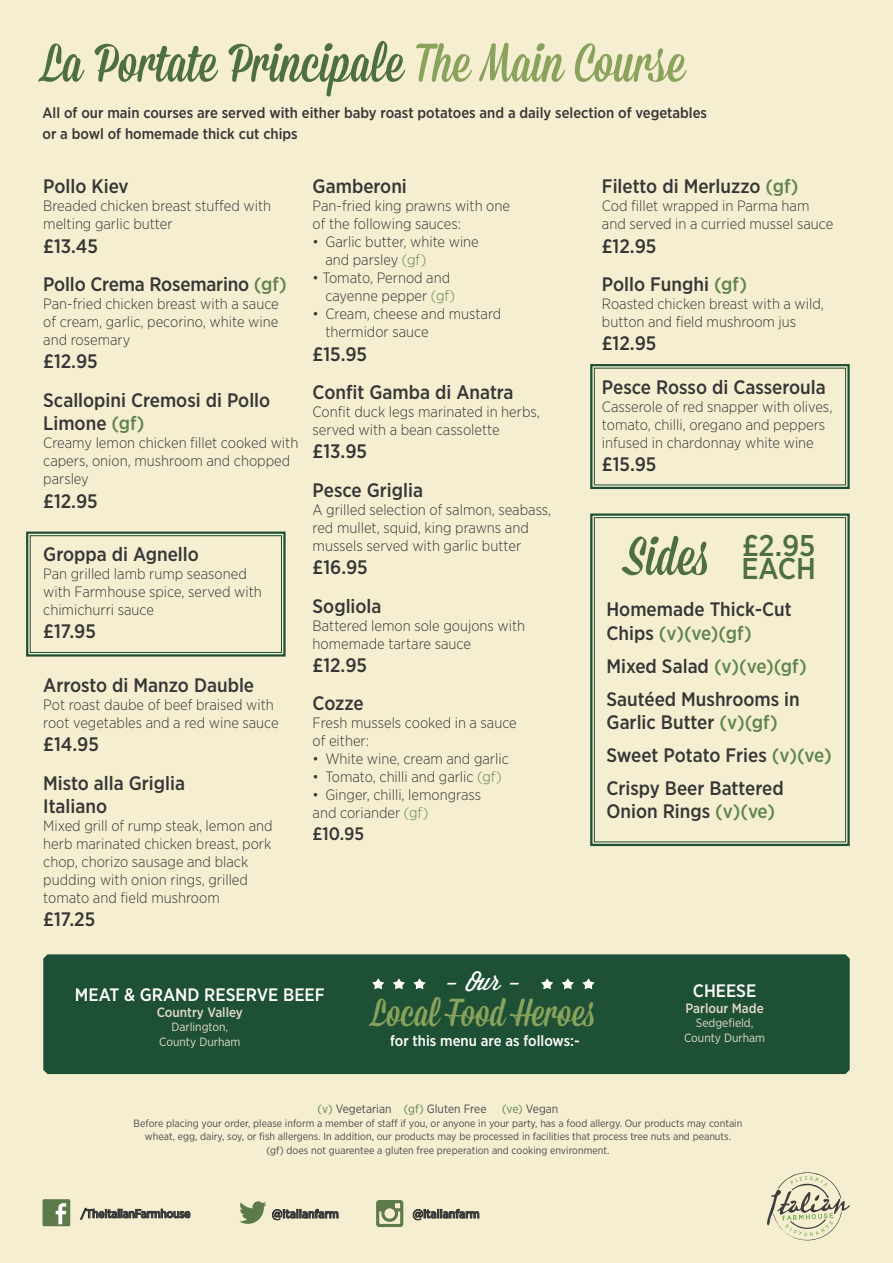
<style>
.page{position:relative;width:893px;height:1263px;background:#f5eed1}
.page>*{position:absolute;margin:0;border:0;box-sizing:border-box;transform-origin:0 0}
.t1{font:54px "Mission Script";color:#4e7041}
.t2{font:39px "Mission Script";color:#89a25c}
.t3{font:500 30px "Gotham Narrow";color:#4e7041}
.t4{font:24px "Wisdom Script AI";color:#fff}
.t5{font:500 19.5px/23.4px "Gotham Narrow";color:#363636}
.t6{font:500 19.5px "Gotham Narrow";color:#60854f}
.t7{font:500 18px "Gotham Narrow";color:#fff}
.t8{font:500 18px "Gotham Narrow";color:#363636}
.t9{font:300 15px/18px "Gotham Narrow";color:#363636}
.t10{font:500 15px "Gotham Narrow";color:#363636}
.t11{font:500 15px "Gotham Narrow";color:#fff}
.t12{font:500 13.5px "Gotham Narrow";color:#e1dbc7}
.t13{font:12px "Gotham Narrow";color:#e1dbc7}
.t14{font:500 12px "Gotham Narrow";letter-spacing:-.01em;color:#363636}
.t15{font:12px "Gotham Narrow";color:#4b4c4d}
.t16{font:10.5px "Gotham Narrow";color:#4b4c4d}
.s1{color:#89a25c}
.s2{color:#60854f}
.s3{color:#363636}
</style>
<div class="page">
<svg style="left:590px;top:513px;width:260px;height:334px"></svg>
<div style="left:594px;top:517px;width:252px;height:325px;border:1px solid #1e5035"></div>
<div style="left:43px;top:954px;width:807px;height:120px;background:#1e5035"></div>
<svg style="left:372px;top:978px;width:12px;height:11px"></svg>
<svg style="left:393px;top:978px;width:12px;height:11px"></svg>
<svg style="left:413px;top:978px;width:13px;height:11px"></svg>
<svg style="left:541px;top:978px;width:12px;height:11px"></svg>
<svg style="left:562px;top:978px;width:12px;height:11px"></svg>
<svg style="left:582px;top:978px;width:13px;height:11px"></svg>
<svg style="left:590px;top:364px;width:260px;height:125px"></svg>
<div style="left:594px;top:368px;width:252px;height:117px;border:1px solid #1e5035"></div>
<svg style="left:26px;top:531px;width:260px;height:126px"></svg>
<div style="left:30px;top:535px;width:252px;height:118px;border:1px solid #1e5035"></div>
<svg style="left:80px;top:1208px;width:110px;height:11px"></svg>
<div style="left:43px;top:1199px;width:27px;height:27px;background:#5d7a4a;border-radius:2px"></div>
<svg style="left:56px;top:1203px;width:10px;height:21px"></svg>
<svg style="left:239px;top:1201px;width:99px;height:23px"></svg>
<svg style="left:376px;top:1200px;width:27px;height:27px"></svg>
<svg style="left:413px;top:1209px;width:66px;height:11px"></svg>
<svg style="left:767px;top:1172px;width:83px;height:68px"></svg>
<p class="t1" style="left:43px;top:30px;width:644px">La Portate Principale <span class="s1">The Main Course</span></p>
<p class="t10" style="left:43px;top:103px;width:666px">All of our main courses are served with either baby roast potatoes and a daily selection of vegetables</p>
<p class="t10" style="left:43px;top:124px;width:257px">or a bowl of homemade thick cut chips</p>
<p class="t5" style="left:43px;top:174px;width:87px">Pollo Kiev</p>
<p class="t9" style="left:43px;top:196px;width:229px">Breaded chicken breast stuffed with</p>
<p class="t9" style="left:43px;top:214px;width:131px">melting garlic butter</p>
<p class="t5" style="left:43px;top:234px;width:56px">£13.45</p>
<p class="t5" style="left:43px;top:272px;width:245px">Pollo Crema Rosemarino <span class="s2">(gf)</span></p>
<p class="t9" style="left:43px;top:294px;width:237px">Pan-fried chicken breast with a sauce</p>
<p class="t9" style="left:43px;top:312px;width:237px">of cream, garlic, pecorino, white wine and rosemary</p>
<p class="t5" style="left:43px;top:350px;width:56px">£12.95</p>
<p class="t5" style="left:43px;top:388px;width:229px">Scallopini Cremosi di Pollo<br>Limone <span class="s2">(gf)</span></p>
<p class="t9" style="left:43px;top:434px;width:257px">Creamy lemon chicken fillet cooked with capers, onion, mushroom and chopped parsley</p>
<p class="t5" style="left:43px;top:489px;width:56px">£12.95</p>
<p class="t5" style="left:43px;top:542px;width:157px">Groppa di Agnello</p>
<p class="t9" style="left:43px;top:564px;width:220px">Pan grilled lamb rump seasoned with Farmhouse spice, served with chimichurri sauce</p>
<p class="t5" style="left:43px;top:620px;width:54px">£17.95</p>
<p class="t5" style="left:43px;top:673px;width:212px">Arrosto di Manzo Dauble</p>
<p class="t9" style="left:43px;top:695px;width:237px">Pot roast daube of beef braised with root vegetables and a red wine sauce</p>
<p class="t5" style="left:43px;top:732px;width:57px">£14.95</p>
<p class="t5" style="left:43px;top:771px;width:143px">Misto alla Griglia</p>
<p class="t5" style="left:43px;top:794px;width:65px">Italiano</p>
<p class="t9" style="left:43px;top:816px;width:231px">Mixed grill of rump steak, lemon and herb marinated chicken breast, pork chop, chorizo sausage and black pudding with onion rings, grilled</p>
<p class="t9" style="left:43px;top:888px;width:178px">tomato and field mushroom</p>
<p class="t5" style="left:43px;top:908px;width:53px">£17.25</p>
<p class="t5" style="left:313px;top:174px;width:96px">Gamberoni</p>
<p class="t9" style="left:313px;top:196px;width:199px">Pan-fried king prawns with one</p>
<p class="t9" style="left:313px;top:214px;width:150px">of the following sauces:</p>
<p class="t9" style="left:313px;top:232px;width:168px">• Garlic butter, white wine</p>
<p class="t9" style="left:325px;top:250px;width:102px">and parsley <span class="s2">(gf)</span></p>
<p class="t9" style="left:313px;top:268px;width:139px">• Tomato, Pernod and</p>
<p class="t9" style="left:325px;top:286px;width:131px">cayenne pepper <span class="s2">(gf)</span></p>
<p class="t9" style="left:313px;top:304px;width:190px">• Cream, cheese and mustard</p>
<p class="t9" style="left:325px;top:322px;width:105px">thermidor sauce</p>
<p class="t5" style="left:313px;top:342px;width:56px">£15.95</p>
<p class="t5" style="left:313px;top:380px;width:202px">Confit Gamba di Anatra</p>
<p class="t9" style="left:313px;top:402px;width:229px">Confit duck legs marinated in herbs, served with a bean cassolette</p>
<p class="t5" style="left:313px;top:440px;width:56px">£13.95</p>
<p class="t5" style="left:313px;top:478px;width:112px">Pesce Griglia</p>
<p class="t9" style="left:313px;top:500px;width:240px">A grilled selection of salmon, seabass, red mullet, squid, king prawns and mussels served with garlic butter</p>
<p class="t5" style="left:313px;top:555px;width:57px">£16.95</p>
<p class="t5" style="left:313px;top:594px;width:70px">Sogliola</p>
<p class="t9" style="left:313px;top:616px;width:214px">Battered lemon sole goujons with homemade tartare sauce</p>
<p class="t5" style="left:313px;top:653px;width:56px">£12.95</p>
<p class="t5" style="left:313px;top:692px;width:53px">Cozze</p>
<p class="t9" style="left:313px;top:714px;width:206px">Fresh mussels cooked in a sauce</p>
<p class="t9" style="left:313px;top:732px;width:58px">of either:</p>
<p class="t9" style="left:313px;top:750px;width:198px">• White wine, cream and garlic</p>
<p class="t9" style="left:313px;top:768px;width:190px">• Tomato, chilli and garlic <span class="s2">(gf)</span></p>
<p class="t9" style="left:313px;top:786px;width:170px">• Ginger, chilli, lemongrass</p>
<p class="t9" style="left:313px;top:804px;width:117px">and coriander <span class="s2">(gf)</span></p>
<p class="t8" style="left:313px;top:822px;width:53px">£10.95</p>
<p class="t5" style="left:602px;top:174px;width:198px">Filetto di Merluzzo <span class="s2">(gf)</span></p>
<p class="t9" style="left:602px;top:196px;width:209px">Cod fillet wrapped in Parma ham</p>
<p class="t9" style="left:602px;top:214px;width:233px">and served in a curried mussel sauce</p>
<p class="t5" style="left:602px;top:234px;width:56px">£12.95</p>
<p class="t5" style="left:602px;top:272px;width:147px">Pollo Funghi <span class="s2">(gf)</span></p>
<p class="t9" style="left:602px;top:294px;width:224px">Roasted chicken breast with a wild, button and field mushroom jus</p>
<p class="t5" style="left:602px;top:332px;width:56px">£12.95</p>
<p class="t5" style="left:602px;top:375px;width:225px">Pesce Rosso di Casseroula</p>
<p class="t9" style="left:602px;top:397px;width:232px">Casserole of red snapper with olives, tomato, chilli, oregano and peppers infused in chardonnay white wine</p>
<p class="t5" style="left:602px;top:453px;width:56px">£15.95</p>
<p class="t1" style="left:625px;top:524px;width:84px">Sides</p>
<p class="t3" style="left:742px;top:526px;width:75px">£2.95</p>
<p class="t3" style="left:741px;top:550px;width:76px">EACH</p>
<p class="t5" style="left:606px;top:597px;width:187px">Homemade Thick-Cut</p>
<p class="t6" style="left:606px;top:620px;width:147px"><span class="s3">Chips</span> (v)(ve)(gf)</p>
<p class="t6" style="left:606px;top:653px;width:202px"><span class="s3">Mixed Salad</span> (v)(ve)(gf)</p>
<p class="t5" style="left:606px;top:687px;width:195px">Sautéed Mushrooms in</p>
<p class="t5" style="left:606px;top:710px;width:173px">Garlic Butter <span class="s2">(v)(gf)</span></p>
<p class="t5" style="left:606px;top:743px;width:227px">Sweet Potato Fries <span class="s2">(v)(ve)</span></p>
<p class="t5" style="left:606px;top:776px;width:179px">Crispy Beer Battered</p>
<p class="t5" style="left:606px;top:800px;width:170px">Onion Rings <span class="s2">(v)(ve)</span></p>
<p class="t7" style="left:75px;top:983px;width:251px">MEAT &amp; GRAND RESERVE BEEF</p>
<p class="t12" style="left:157px;top:1004px;width:88px">Country Valley</p>
<p class="t13" style="left:171px;top:1020px;width:58px">Darlington,</p>
<p class="t13" style="left:159px;top:1034px;width:83px">County Durham</p>
<p class="t4" style="left:445px;top:963px;width:77px">- Our -</p>
<p class="t2" style="left:372px;top:989px;width:223px">Local Food Heroes</p>
<p class="t11" style="left:390px;top:1031px;width:191px">for this menu are as follows:-</p>
<p class="t7" style="left:693px;top:979px;width:65px">CHEESE</p>
<p class="t12" style="left:685px;top:999px;width:80px">Parlour Made</p>
<p class="t13" style="left:696px;top:1015px;width:59px">Sedgefield,</p>
<p class="t13" style="left:684px;top:1030px;width:83px">County Durham</p>
<p class="t15" style="left:318px;top:1101px;width:170px"><span class="s2">(v)</span> Vegetarian <span class="s2">(gf)</span> Gluten Free</p>
<p class="t15" style="left:502px;top:1101px;width:58px"><span class="s2">(ve)</span> Vegan</p>
<p class="t16" style="left:134px;top:1116px;width:610px">Before placing your order, please inform a member of staff if you, or anyone in your party, has a food allergy. Our products may contain</p>
<p class="t16" style="left:145px;top:1130px;width:588px">wheat, egg, dairy, soy, or fish allergens. In addition, our products may be processed in facilities that process tree nuts and peanuts.</p>
<p class="t16" style="left:267px;top:1143px;width:344px">(gf) does not guarentee a gluten free preperation and cooking environment.</p>
<p class="t14" style="left:81px;top:1206px;width:111px">/TheItalianFarmhouse</p>
<p class="t14" style="left:272px;top:1206px;width:68px">@italianfarm</p>
<p class="t14" style="left:413px;top:1206px;width:68px">@italianfarm</p>
</div>
